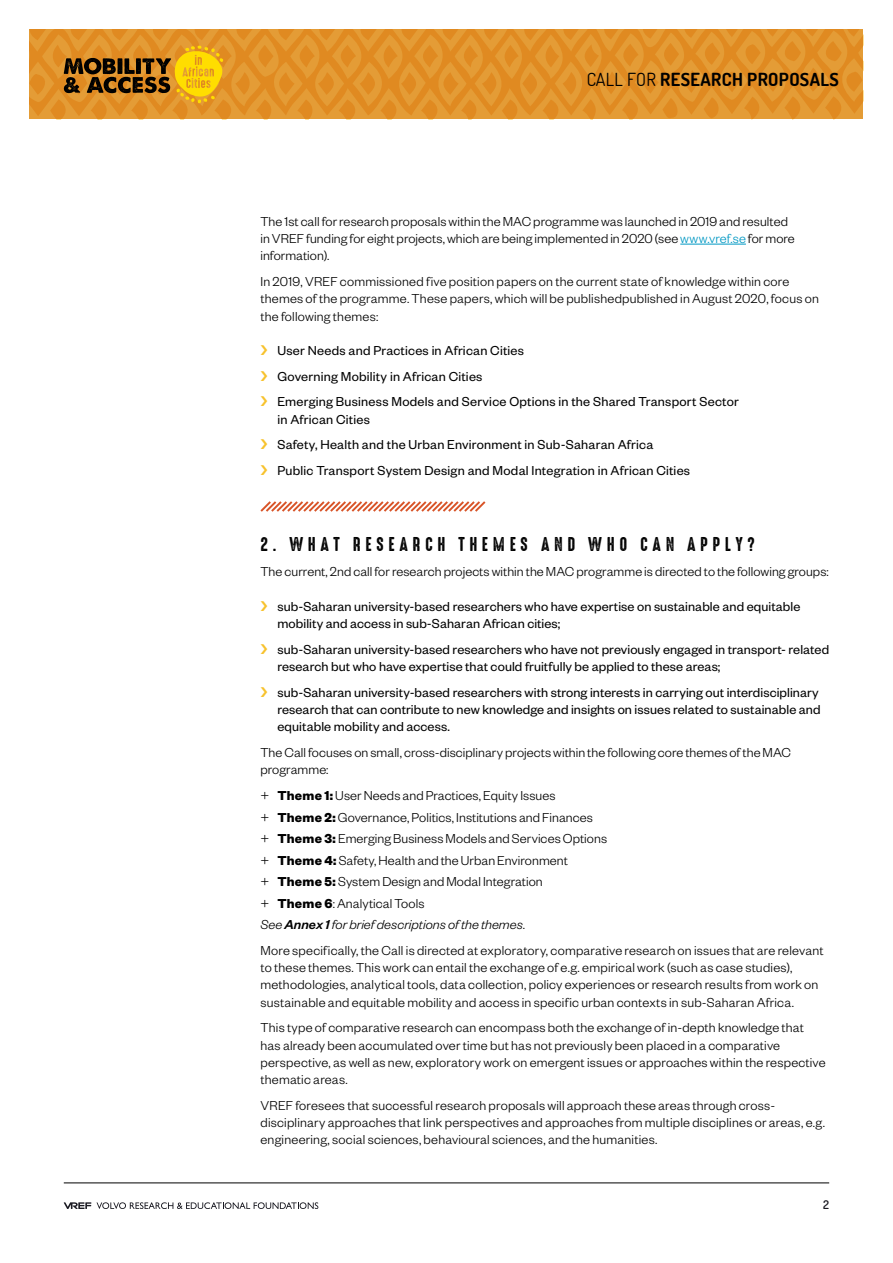
<style>
.page{position:relative;width:893px;height:1263px;background:#fff}
.page>*{position:absolute;margin:0;border:0;box-sizing:border-box;transform-origin:0 0}
.t1{font:18px "High Voltage Rough";letter-spacing:.26em;color:#000}
.t2{font:700 18px "Dosis";letter-spacing:.02em;color:#000}
.t3{font:300 14.25px/17.2px "Founders Grotesk";letter-spacing:.01em;color:#000}
.t4{font:14.25px/25.8px "Founders Grotesk";letter-spacing:.01em;color:#000}
.t5{font:600 12px "Dosis";color:#1a1a22}
.s1{font-weight:400}
.s2{color:#0098c3}
.s3{font-weight:700}
.s4{font-style:italic}
.s5{font-weight:500;font-style:italic}
</style>
<div class="page">
<svg style="left:30px;top:30px;width:832px;height:89px;background:#dc9029"></svg>
<hr style="left:64px;top:1183px;width:765px;height:1px;background:#000">
<svg style="left:97px;top:1202px;width:221px;height:7px"></svg>
<svg style="left:64px;top:1202px;width:27px;height:7px"></svg>
<hr style="left:680px;top:244px;width:66px;height:1px;background:#0098c3">
<svg style="left:260px;top:501px;width:226px;height:11px"></svg>
<p class="t2" style="left:586px;top:68px;width:254px"><span class="s1">CALL FOR</span> RESEARCH PROPOSALS</p>
<p class="t3" style="left:260px;top:212px;width:536px">The 1st call for research proposals within the MAC programme was launched in 2019 and resulted in VREF funding for eight projects, which are being implemented in 2020 (see <span class="s2">www.vref.se</span> for more information).</p>
<p class="t3" style="left:260px;top:272px;width:560px">In 2019, VREF commissioned five position papers on the current state of knowledge within core themes of the programme. These papers, which will be publishedpublished in August 2020, focus on the following themes:</p>
<p class="t4" style="left:277px;top:337px;width:463px">User Needs and Practices in African Cities<br>Governing Mobility in African Cities<br>Emerging Business Models and Service Options in the Shared Transport Sector</p>
<p class="t4" style="left:277px;top:405px;width:414px">in African Cities<br>Safety, Health and the Urban Environment in Sub-Saharan Africa<br>Public Transport System Design and Modal Integration in African Cities</p>
<p class="t1" style="left:260px;top:534px;width:496px">2. WHAT RESEARCH THEMES AND WHO CAN APPLY?</p>
<p class="t3" style="left:260px;top:562px;width:570px">The current, 2nd call for research projects within the MAC programme is directed to the following groups:</p>
<p class="t4" style="left:277px;top:597px;width:524px;line-height:17.2px">sub-Saharan university-based researchers who have expertise on sustainable and equitable mobility and access in sub-Saharan African cities;</p>
<p class="t4" style="left:277px;top:640px;width:553px;line-height:17.2px">sub-Saharan university-based researchers who have not previously engaged in transport- related research but who have expertise that could fruitfully be applied to these areas;</p>
<p class="t4" style="left:277px;top:683px;width:545px;line-height:17.2px">sub-Saharan university-based researchers with strong interests in carrying out interdisciplinary research that can contribute to new knowledge and insights on issues related to sustainable and equitable mobility and access.</p>
<p class="t3" style="left:260px;top:743px;width:532px">The Call focuses on small, cross-disciplinary projects within the following core themes of the MAC programme:</p>
<p class="t3" style="left:260px;top:784px;width:348px;line-height:21.5px">+ <span class="s3">Theme 1:</span> User Needs and Practices, Equity Issues<br>+ <span class="s3">Theme 2:</span>Governance, Politics, Institutions and Finances<br>+ <span class="s3">Theme 3:</span> Emerging Business Models and Services Options + <span class="s3">Theme 4:</span> Safety, Health and the Urban Environment<br>+ <span class="s3">Theme 5:</span> System Design and Modal Integration<br>+ <span class="s3">Theme 6</span>: Analytical Tools<br><span class="s4">See</span> <span class="s5">Annex 1</span><span class="s4">for brief descriptions of the themes</span>.</p>
<p class="t3" style="left:260px;top:941px;width:564px">More specifically, the Call is directed at exploratory, comparative research on issues that are relevant to these themes. This work can entail the exchange of e.g. empirical work (such as case studies), methodologies, analytical tools, data collection, policy experiences or research results from work on sustainable and equitable mobility and access in specific urban contexts in sub-Saharan Africa.</p>
<p class="t3" style="left:260px;top:1018px;width:567px">This type of comparative research can encompass both the exchange of in-depth knowledge that has already been accumulated over time but has not previously been placed in a comparative perspective, as well as new, exploratory work on emergent issues or approaches within the respective thematic areas.</p>
<p class="t3" style="left:260px;top:1096px;width:566px">VREF foresees that successful research proposals will approach these areas through cross&shy;disciplinary approaches that link perspectives and approaches from multiple disciplines or areas, e.g. engineering, social sciences, behavioural sciences, and the humanities.</p>
<p class="t5" style="left:823px;top:1197px;width:7px">2</p>
</div>
